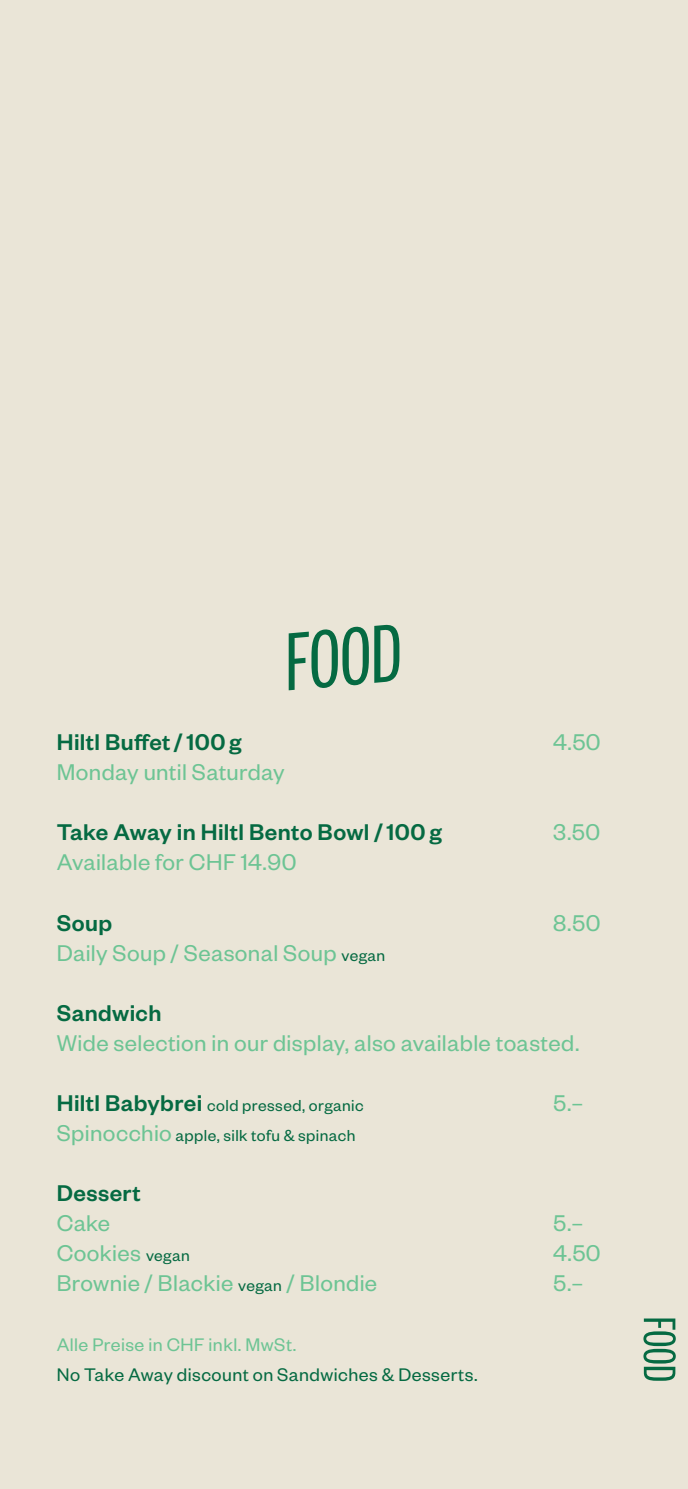
<style>
.page{position:relative;width:688px;height:1489px;background:#fff}
.page>*{position:absolute;margin:0;border:0;box-sizing:border-box;transform-origin:0 0}
.Lauftext{font:condensed 90px "Founders Grotesk X";color:#056a42}
.Lauftext-2{font:condensed 50px "Founders Grotesk X";color:#056a42}
.Lauftext-3{font:25px "Founders Grotesk";letter-spacing:.015em;color:#6dc494}
.Untertitel_Aussen{font:500 25px "Founders Grotesk";letter-spacing:.015em;color:#056a42}
.Untertitel_Aussen-2{font:25px "Founders Grotesk";letter-spacing:.015em;color:#6dc494}
.Lauftext-4{font:20px "Founders Grotesk";letter-spacing:.025em;color:#056a42}
.Lauftext-5{font:20px "Founders Grotesk";letter-spacing:.025em;color:#6dc494}
.Untertitel_Aussen-3{font:17.5px "Founders Grotesk";letter-spacing:.025em;color:#056a42}
.s1{font-size:17.5px;color:#056a42}
.s2{font-weight:500;font-size:25px}
.s3{font-size:25px;color:#6dc494}
</style>
<div class="page">
<div style="left:0;top:0;width:687px;height:1488px;background:#eae5d7"></div>
<p class="Lauftext" style="left:279px;top:612px;width:118px;rotate:-5deg">FOOD</p>
<p class="Untertitel_Aussen" style="left:57px;top:726px;width:186px">Hiltl Buffet/100g</p>
<p class="Untertitel_Aussen-2" style="left:553px;top:727px;width:49px">4.50</p>
<p class="Lauftext-3" style="left:57px;top:757px;width:229px">Monday until Saturday</p>
<p class="Untertitel_Aussen" style="left:57px;top:816px;width:386px">Take Away in Hiltl Bento Bowl /100g</p>
<p class="Untertitel_Aussen-2" style="left:553px;top:817px;width:48px">3.50</p>
<p class="Untertitel_Aussen-2" style="left:57px;top:847px;width:241px">Available for CHF 14.90</p>
<p class="Untertitel_Aussen" style="left:57px;top:906px;width:57px">Soup</p>
<p class="Untertitel_Aussen-2" style="left:553px;top:907px;width:49px">8.50</p>
<p class="Untertitel_Aussen-2" style="left:57px;top:937px;width:330px">Daily Soup / Seasonal Soup <span class="s1">vegan</span></p>
<p class="Untertitel_Aussen" style="left:57px;top:996px;width:106px">Sandwich</p>
<p class="Lauftext-3" style="left:57px;top:1027px;width:524px">Wide selection in our display, also available toasted.</p>
<p class="Untertitel_Aussen-3" style="left:57px;top:1094px;width:308px"><span class="s2">Hiltl Babybrei</span> cold pressed, organic</p>
<p class="Untertitel_Aussen-2" style="left:553px;top:1087px;width:32px">5.–</p>
<p class="Untertitel_Aussen-3" style="left:57px;top:1124px;width:300px"><span class="s3">Spinocchio</span> apple, silk tofu &amp; spinach</p>
<p class="Untertitel_Aussen" style="left:57px;top:1176px;width:86px">Dessert</p>
<p class="Lauftext-3" style="left:57px;top:1207px;width:55px">Cake</p>
<p class="Lauftext-3" style="left:553px;top:1207px;width:32px">5.–</p>
<p class="Lauftext-3" style="left:57px;top:1237px;width:134px">Cookies <span class="s1">vegan</span></p>
<p class="Lauftext-3" style="left:553px;top:1237px;width:49px">4.50</p>
<p class="Lauftext-3" style="left:57px;top:1267px;width:322px">Brownie / Blackie <span class="s1">vegan</span> / Blondie</p>
<p class="Lauftext-3" style="left:553px;top:1267px;width:32px">5.–</p>
<p class="Lauftext-5" style="left:57px;top:1331px;width:241px">Alle Preise in CHF inkl. MwSt.</p>
<p class="Lauftext-4" style="left:57px;top:1361px;width:422px">No Take Away discount on Sandwiches &amp; Desserts.</p>
<p class="Lauftext-2" style="left:687px;top:1316px;width:67px;rotate:90deg">FOOD</p>
</div>
